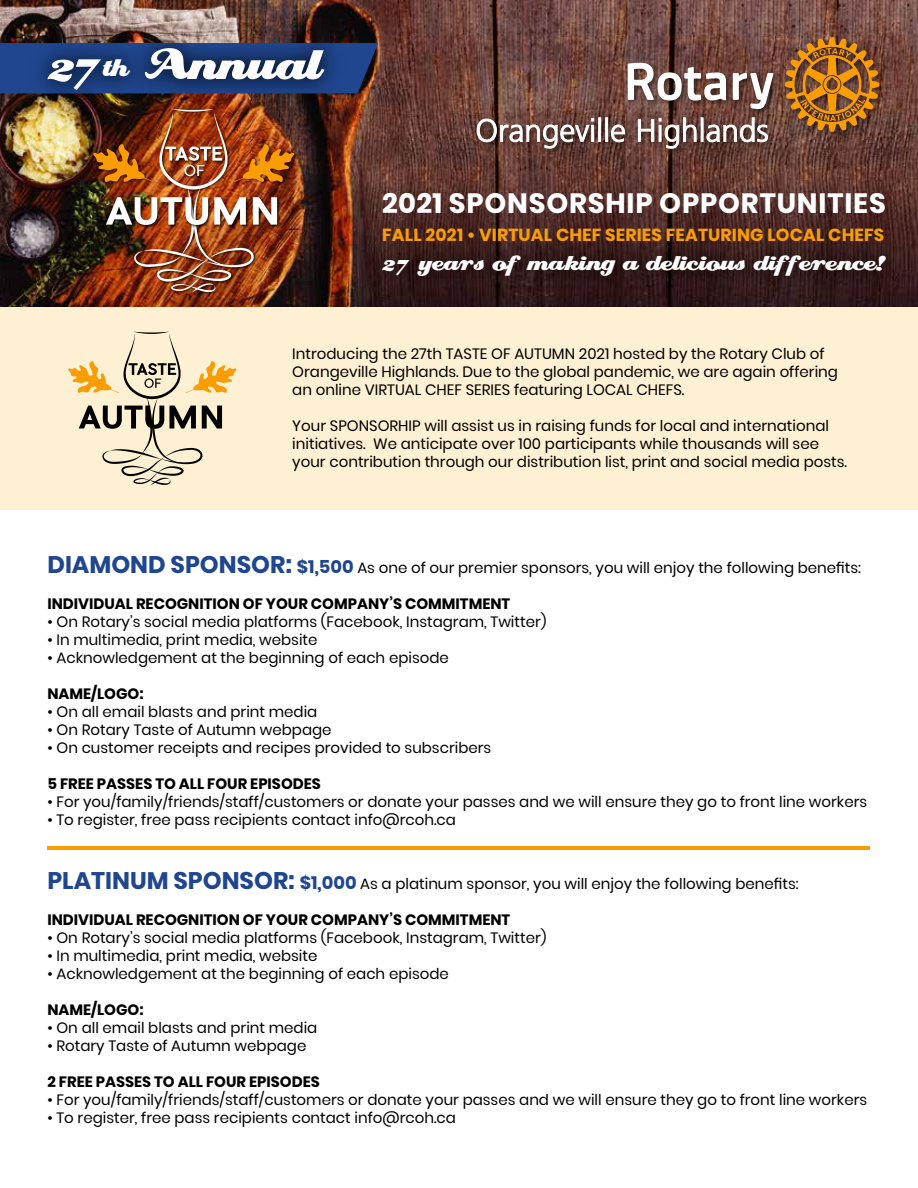
<style>
.page{position:relative;width:918px;height:1188px;background:#fff}
.page>*{position:absolute;margin:0;border:0;box-sizing:border-box;transform-origin:0 0}
.t1{font:52.2px "Creampuff";letter-spacing:-.03em;color:#fff}
.t2{font:700 27.9px "Poppins";letter-spacing:.03em;color:#fff}
.t3{font:25.5px "Creampuff";color:#fff}
.t4{font:700 17.4px "Poppins";letter-spacing:.01em;color:#fa9d02}
.t5{font:15px/18px "Poppins";color:#000}
.t6{font:700 15px "Poppins";color:#000}
.s1{font-size:30.45px}
.s2{font-weight:700;font-size:24px;color:#1f468f}
.s3{font-weight:700;font-size:18px;color:#1f468f}
</style>
<div class="page">
<div style="left:0;top:307px;width:918px;height:203px;background:#fef0d2"></div>
<img style="left:0;top:0;width:918px;height:307px">
<img style="left:354px;top:222px;width:560px;height:81px">
<hr style="left:48px;top:846px;width:822px;height:3px;background:#fa9d02">
<svg style="left:0;top:43px;width:378px;height:50px;background:#2b4075"></svg>
<img style="left:19px;top:7px;width:333px;height:111px">
<img style="left:92px;top:108px;width:206px;height:188px">
<img style="left:93px;top:109px;width:201px;height:184px">
<svg style="left:475px;top:35px;width:412px;height:121px;background:#6c463e"></svg>
<svg style="left:785px;top:37px;width:94px;height:95px;background:#9c6221"></svg>
<svg style="left:628px;top:63px;width:145px;height:46px"></svg>
<svg style="left:476px;top:118px;width:118px;height:31px"></svg>
<div style="left:591px;top:125px;width:3px;height:17px;background:#fff;border:1px solid #fff"></div>
<div style="left:598px;top:117px;width:3px;height:25px;background:#fff;border:1px solid #fff"></div>
<div style="left:605px;top:117px;width:3px;height:25px;background:#fff;border:1px solid #fff"></div>
<svg style="left:611px;top:124px;width:14px;height:18px"></svg>
<svg style="left:638px;top:117px;width:59px;height:32px"></svg>
<hr style="left:701px;top:117px;width:2px;height:25px;background:#fff">
<svg style="left:706px;top:117px;width:62px;height:26px"></svg>
<svg style="left:68px;top:332px;width:168px;height:153px"></svg>
<h1 class="t1" style="left:46px;top:37px;width:276px">27<span class="s1">th</span> Annual</h1>
<h2 class="t2" style="left:382px;top:187px;width:505px">2021 SPONSORSHIP OPPORTUNITIES</h2>
<p class="t4" style="left:382px;top:225px;width:504px">FALL 2021 • VIRTUAL CHEF SERIES FEATURING LOCAL CHEFS</p>
<h3 class="t3" style="left:381px;top:249px;width:506px">27 years of making a delicious difference!</h3>
<p class="t5" style="left:292px;top:345px;width:547px">Introducing the 27th TASTE OF AUTUMN 2021 hosted by the Rotary Club of<br>Orangeville Highlands. Due to the global pandemic, we are again offering an online VIRTUAL CHEF SERIES featuring LOCAL CHEFS.</p>
<p class="t5" style="left:292px;top:417px;width:556px">Your SPONSORHIP will assist us in raising funds for local and international initiatives. We anticipate over 100 participants while thousands will see your contribution through our distribution list, print and social media posts.</p>
<p class="t5" style="left:47px;top:559px;width:815px"><span class="s2">DIAMOND SPONSOR:</span> <span class="s3">$1,500</span> As one of our premier sponsors, you will enjoy the following benefits:</p>
<p class="t6" style="left:47px;top:595px;width:464px">INDIVIDUAL RECOGNITION OF YOUR COMPANY’S COMMITMENT</p>
<p class="t5" style="left:47px;top:613px;width:501px">• On Rotary’s social media platforms (Facebook, Instagram, Twitter)</p>
<p class="t5" style="left:47px;top:631px;width:272px">• In multimedia, print media, website</p>
<p class="t5" style="left:47px;top:649px;width:403px">• Acknowledgement at the beginning of each episode</p>
<p class="t6" style="left:47px;top:685px;width:98px">NAME/LOGO:</p>
<p class="t5" style="left:47px;top:703px;width:271px">• On all email blasts and print media</p>
<p class="t5" style="left:47px;top:721px;width:286px">• On Rotary Taste of Autumn webpage</p>
<p class="t5" style="left:47px;top:739px;width:445px">• On customer receipts and recipes provided to subscribers</p>
<p class="t6" style="left:47px;top:775px;width:275px">5 FREE PASSES TO ALL FOUR EPISODES</p>
<p class="t5" style="left:47px;top:793px;width:821px">• For you/family/friends/staff/customers or donate your passes and we will ensure they go to front line workers</p>
<p class="t5" style="left:47px;top:811px;width:410px">• To register, free pass recipients contact info@rcoh.ca</p>
<p class="t5" style="left:47px;top:875px;width:753px"><span class="s2">PLATINUM SPONSOR:</span> <span class="s3">$1,000</span> As a platinum sponsor, you will enjoy the following benefits:</p>
<p class="t6" style="left:47px;top:912px;width:464px">INDIVIDUAL RECOGNITION OF YOUR COMPANY’S COMMITMENT</p>
<p class="t5" style="left:47px;top:929px;width:501px">• On Rotary’s social media platforms (Facebook, Instagram, Twitter)</p>
<p class="t5" style="left:47px;top:947px;width:272px">• In multimedia, print media, website</p>
<p class="t5" style="left:47px;top:965px;width:403px">• Acknowledgement at the beginning of each episode</p>
<p class="t6" style="left:47px;top:1002px;width:98px">NAME/LOGO:</p>
<p class="t5" style="left:47px;top:1019px;width:271px">• On all email blasts and print media</p>
<p class="t5" style="left:47px;top:1037px;width:260px">• Rotary Taste of Autumn webpage</p>
<p class="t6" style="left:47px;top:1074px;width:274px">2 FREE PASSES TO ALL FOUR EPISODES</p>
<p class="t5" style="left:47px;top:1091px;width:821px">• For you/family/friends/staff/customers or donate your passes and we will ensure they go to front line workers</p>
<p class="t5" style="left:47px;top:1109px;width:410px">• To register, free pass recipients contact info@rcoh.ca</p>
</div>
